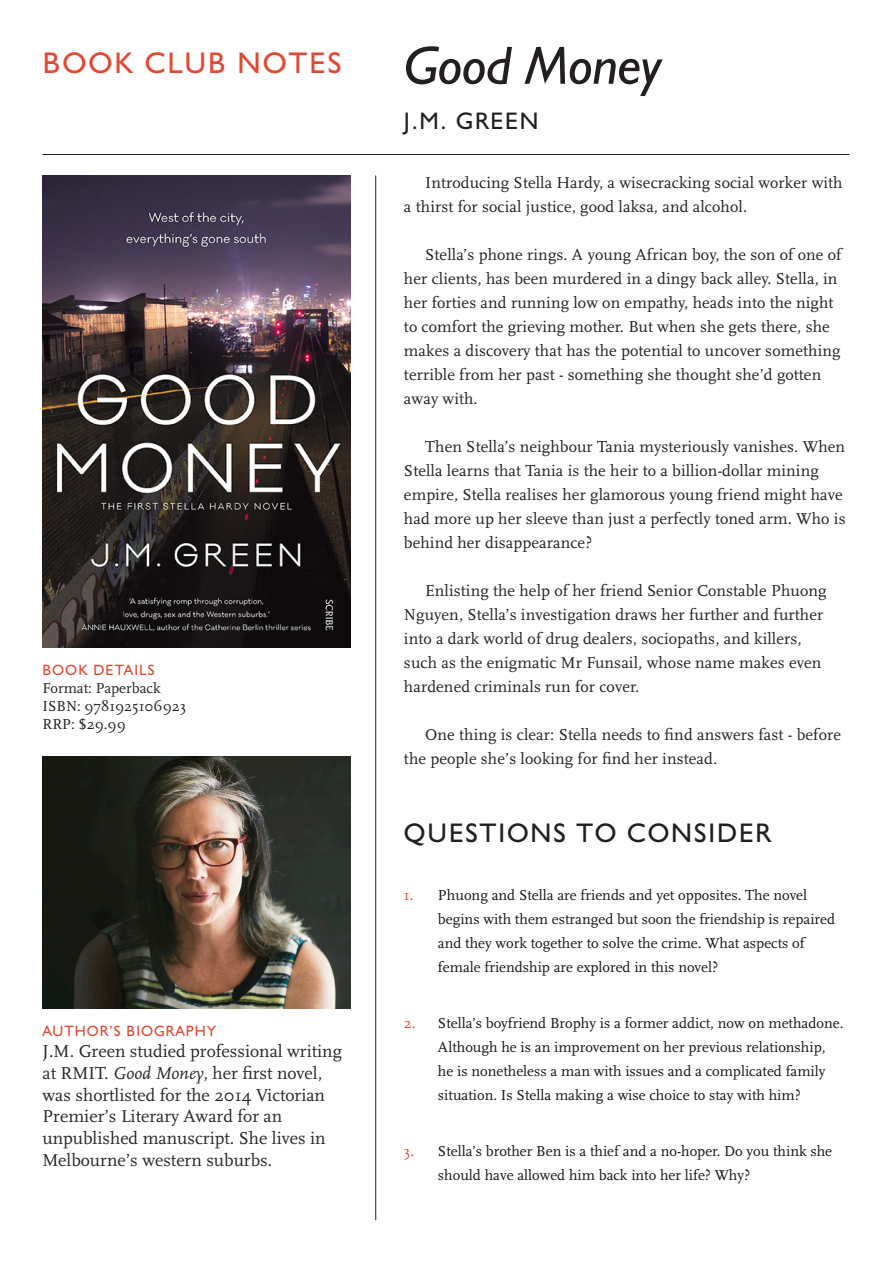
<style>
.page{position:relative;width:893px;height:1263px;background:#fff}
.page>*{position:absolute;margin:0;border:0;box-sizing:border-box;transform-origin:0 0}
.Book_Title{font:italic 54px "Humanist 521 BT";letter-spacing:-.005em;color:#231f20}
.t1{font:30px "Humanist 521 BT";letter-spacing:.07em;color:#e04a34}
.Questions_to_Conside{font:27px "Humanist 521 BT";letter-spacing:.07em;color:#231f20}
.Author{font:24px "Humanist 521 BT";letter-spacing:.075em;color:#231f20}
.Author_s_Details{font:18px/21.6px "Scala";color:#262626}
.Preamble{font:16.5px/24px "Scala";letter-spacing:.005em;color:#231f20}
.t2{font:15px/24px "Scala";color:#141413}
.Author_s_Details-2{font:15px "Scala";color:#231f20}
.Small_Caps{font:15px "Humanist 521 BT";letter-spacing:.07em;color:#e04a34}
.s1{font-style:italic}
.s2{color:#e04a34}
</style>
<div class="page">
<hr style="left:43px;top:154px;width:806px;height:1px;background:#231f20">
<hr style="left:375px;top:176px;width:1px;height:1044px;background:#231f20">
<img style="left:43px;top:756px;width:307px;height:252px">
<img style="left:43px;top:176px;width:307px;height:471px">
<h2 class="t1" style="left:43px;top:45px;width:300px">BOOK CLUB NOTES</h2>
<p class="Small_Caps" style="left:43px;top:661px;width:114px">BOOK DETAILS</p>
<p class="Author_s_Details-2" style="left:43px;top:680px;width:120px">Format: Paperback</p>
<p class="Author_s_Details-2" style="left:43px;top:698px;width:145px">ISBN: 9781925106923</p>
<p class="Author_s_Details-2" style="left:43px;top:716px;width:85px">RRP: $29.99</p>
<p class="Small_Caps" style="left:43px;top:1021px;width:175px">AUTHOR’S BIOGRAPHY</p>
<p class="Author_s_Details" style="left:43px;top:1041px;width:301px">J.M. Green studied professional writing at RMIT. <span class="s1">Good Money</span>, her first novel, was shortlisted for the 2014 Victorian Premier’s Literary Award for an unpublished manuscript. She lives in Melbourne’s western suburbs.</p>
<p class="Book_Title" style="left:404px;top:32px;width:260px">Good Money</p>
<p class="Author" style="left:404px;top:106px;width:136px">J.M. GREEN</p>
<p class="Preamble" style="left:404px;top:171px;width:440px;text-indent:21px">Introducing Stella Hardy, a wisecracking social worker with a thirst for social justice, good laksa, and alcohol.</p>
<p class="Preamble" style="left:404px;top:243px;width:439px;text-indent:21px">Stella’s phone rings. A young African boy, the son of one of her clients, has been murdered in a dingy back alley. Stella, in her forties and running low on empathy, heads into the night to comfort the grieving mother. But when she gets there, she makes a discovery that has the potential to uncover something terrible from her past - something she thought she’d gotten away with.</p>
<p class="Preamble" style="left:404px;top:435px;width:443px;text-indent:21px">Then Stella’s neighbour Tania mysteriously vanishes. When Stella learns that Tania is the heir to a billion-dollar mining empire, Stella realises her glamorous young friend might have had more up her sleeve than just a perfectly toned arm. Who is behind her disappearance?</p>
<p class="Preamble" style="left:404px;top:579px;width:424px;text-indent:21px">Enlisting the help of her friend Senior Constable Phuong Nguyen, Stella’s investigation draws her further and further into a dark world of drug dealers, sociopaths, and killers, such as the enigmatic Mr Funsail, whose name makes even hardened criminals run for cover.</p>
<p class="Preamble" style="left:404px;top:723px;width:439px;text-indent:21px">One thing is clear: Stella needs to find answers fast - before the people she’s looking for find her instead.</p>
<p class="Questions_to_Conside" style="left:404px;top:816px;width:368px">QUESTIONS TO CONSIDER</p>
<p class="t2" style="left:438px;top:883px;width:399px;text-indent:-34px"><span class="s2">1.</span> Phuong and Stella are friends and yet opposites. The novel begins with them estranged but soon the friendship is repaired and they work together to solve the crime. What aspects of female friendship are explored in this novel?</p>
<p class="t2" style="left:438px;top:1011px;width:407px;text-indent:-34px"><span class="s2">2.</span> Stella’s boyfriend Brophy is a former addict, now on methadone.<br>Although he is an improvement on her previous relationship, he is nonetheless a man with issues and a complicated family situation. Is Stella making a wise choice to stay with him?</p>
<p class="t2" style="left:438px;top:1139px;width:396px;text-indent:-34px"><span class="s2">3.</span> Stella’s brother Ben is a thief and a no-hoper. Do you think she should have allowed him back into her life? Why?</p>
</div>
